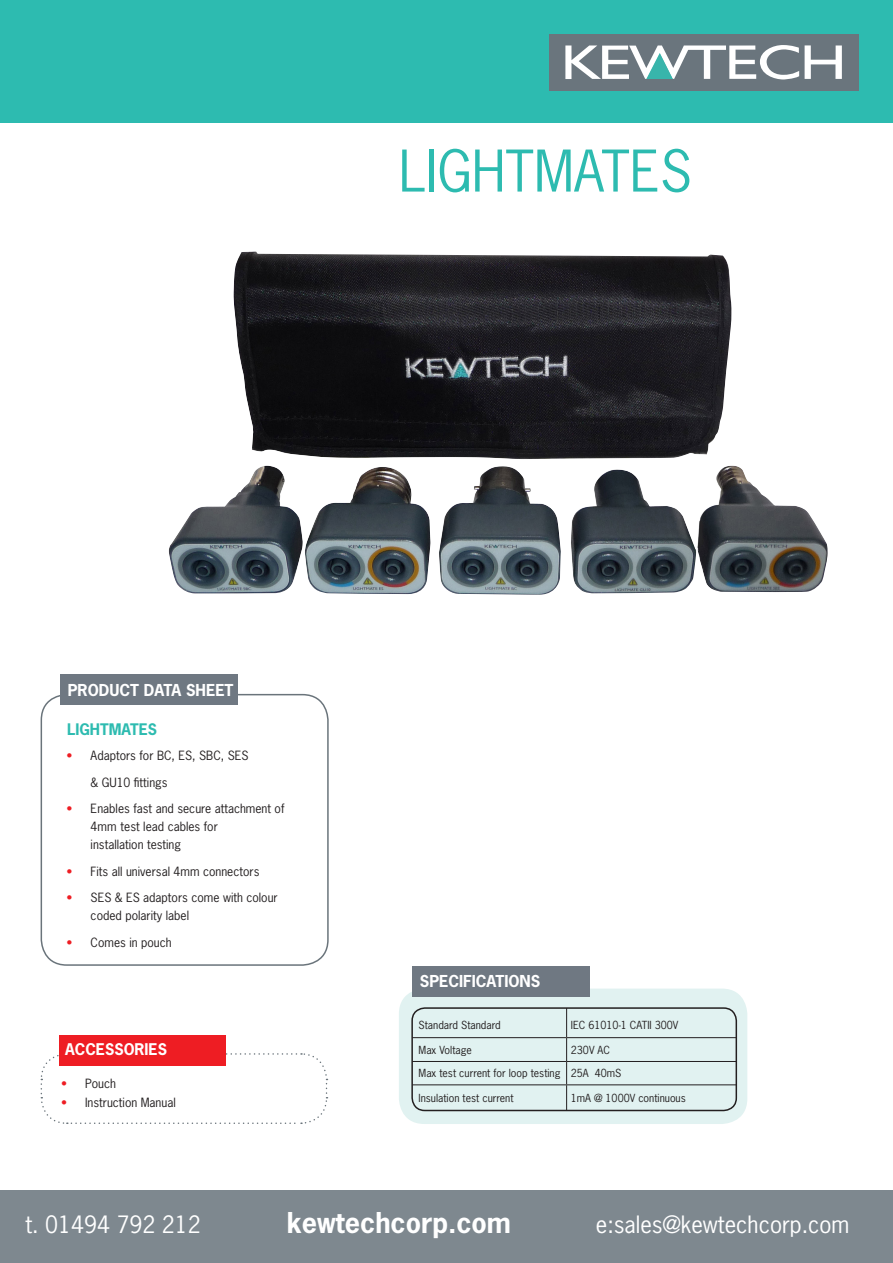
<style>
.page{position:relative;width:893px;height:1263px;background:#fff}
.page>*{position:absolute;margin:0;border:0;box-sizing:border-box;transform-origin:0 0}
.t1{font:54px "News Gothic Std";color:#2dbbb0}
.t2{font:700 27px "News Gothic Std";color:#fff}
.t3{font:22.5px "News Gothic Std";color:#fff}
.t4{font:700 15.45px "News Gothic Std";color:#fff}
.t5{font:700 15.15px "News Gothic Std";color:#fff}
.t6{font:700 15px "News Gothic Std";color:#2dbbb0}
.t7{font:12px/18px "News Gothic Std";color:#231f20}
.t8{font:10.5px "News Gothic Std";color:#231f20}
.s1{color:#ee1d23}
</style>
<div class="page">
<svg style="left:40px;top:1053px;width:288px;height:71px"></svg>
<div style="left:59px;top:1035px;width:167px;height:31px;background:#ee1d23"></div>
<div style="left:41px;top:694px;width:288px;height:272px;border:2px solid #6a747b;border-radius:26px"></div>
<div style="left:60px;top:674px;width:178px;height:31px;background:#6f7882"></div>
<div style="left:0;top:0;width:893px;height:123px;background:#2dbbb0"></div>
<div style="left:549px;top:34px;width:310px;height:56px;background:#6a757d"></div>
<svg style="left:805px;top:45px;width:37px;height:34px"></svg>
<svg style="left:565px;top:45px;width:234px;height:34px"></svg>
<div style="left:0;top:1191px;width:893px;height:72px;background:#7e888f"></div>
<img style="left:169px;top:252px;width:645px;height:341px">
<div style="left:399px;top:988px;width:348px;height:136px;background:#e1f2f1;border-radius:26px"></div>
<div style="left:412px;top:966px;width:178px;height:30px;background:#6f7882"></div>
<hr style="left:412px;top:1037px;width:155px;height:1px;background:#231f20">
<hr style="left:567px;top:1037px;width:169px;height:1px;background:#231f20">
<hr style="left:412px;top:1061px;width:155px;height:1px;background:#231f20">
<hr style="left:567px;top:1061px;width:169px;height:1px;background:#231f20">
<hr style="left:412px;top:1084px;width:155px;height:1px;background:#231f20">
<hr style="left:567px;top:1084px;width:169px;height:1px;background:#231f20">
<svg style="left:566px;top:1010px;width:1px;height:98px"></svg>
<div style="left:411px;top:1007px;width:326px;height:104px;border:2px solid #231f20;border-radius:13px"></div>
<p class="t1" style="left:399px;top:136px;width:295px">LIGHTMATES</p>
<p class="t4" style="left:68px;top:679px;width:167px">PRODUCT DATA SHEET</p>
<p class="t6" style="left:67px;top:720px;width:91px">LIGHTMATES</p>
<p class="t7" style="left:67px;top:747px;width:183px"><span class="s1">•</span> Adaptors for BC, ES, SBC, SES</p>
<p class="t7" style="left:91px;top:773px;width:78px">&amp; GU10 fittings</p>
<p class="t7" style="left:91px;top:800px;width:195px;text-indent:-24px"><span class="s1">•</span> Enables fast and secure attachment of<br>4mm test lead cables for<br>installation testing</p>
<p class="t7" style="left:67px;top:862px;width:194px"><span class="s1">•</span> Fits all universal 4mm connectors</p>
<p class="t7" style="left:91px;top:889px;width:189px;text-indent:-24px"><span class="s1">•</span> SES &amp; ES adaptors come with colour coded polarity label</p>
<p class="t7" style="left:67px;top:933px;width:107px"><span class="s1">•</span> Comes in pouch</p>
<p class="t5" style="left:65px;top:1039px;width:103px">ACCESSORIES</p>
<p class="t7" style="left:61px;top:1074px;width:56px"><span class="s1">•</span> Pouch</p>
<p class="t7" style="left:61px;top:1094px;width:116px"><span class="s1">•</span> Instruction Manual</p>
<p class="t4" style="left:420px;top:971px;width:122px">SPECIFICATIONS</p>
<p class="t8" style="left:419px;top:1018px;width:84px">Standard Standard</p>
<p class="t8" style="left:571px;top:1018px;width:109px">IEC 61010-1 CATII 300V</p>
<p class="t8" style="left:419px;top:1043px;width:55px">Max Voltage</p>
<p class="t8" style="left:571px;top:1043px;width:41px">230V AC</p>
<p class="t8" style="left:419px;top:1066px;width:144px">Max test current for loop testing</p>
<p class="t8" style="left:571px;top:1066px;width:52px">25A 40mS</p>
<p class="t8" style="left:419px;top:1091px;width:97px">Insulation test current</p>
<p class="t8" style="left:571px;top:1091px;width:116px">1mA @ 1000V continuous</p>
<p class="t3" style="left:26px;top:1210px;width:177px">t. 01494 792 212</p>
<p class="t2" style="left:287px;top:1205px;width:226px">kewtechcorp.com</p>
<p class="t3" style="left:596px;top:1210px;width:255px">e:sales@kewtechcorp.com</p>
</div>
